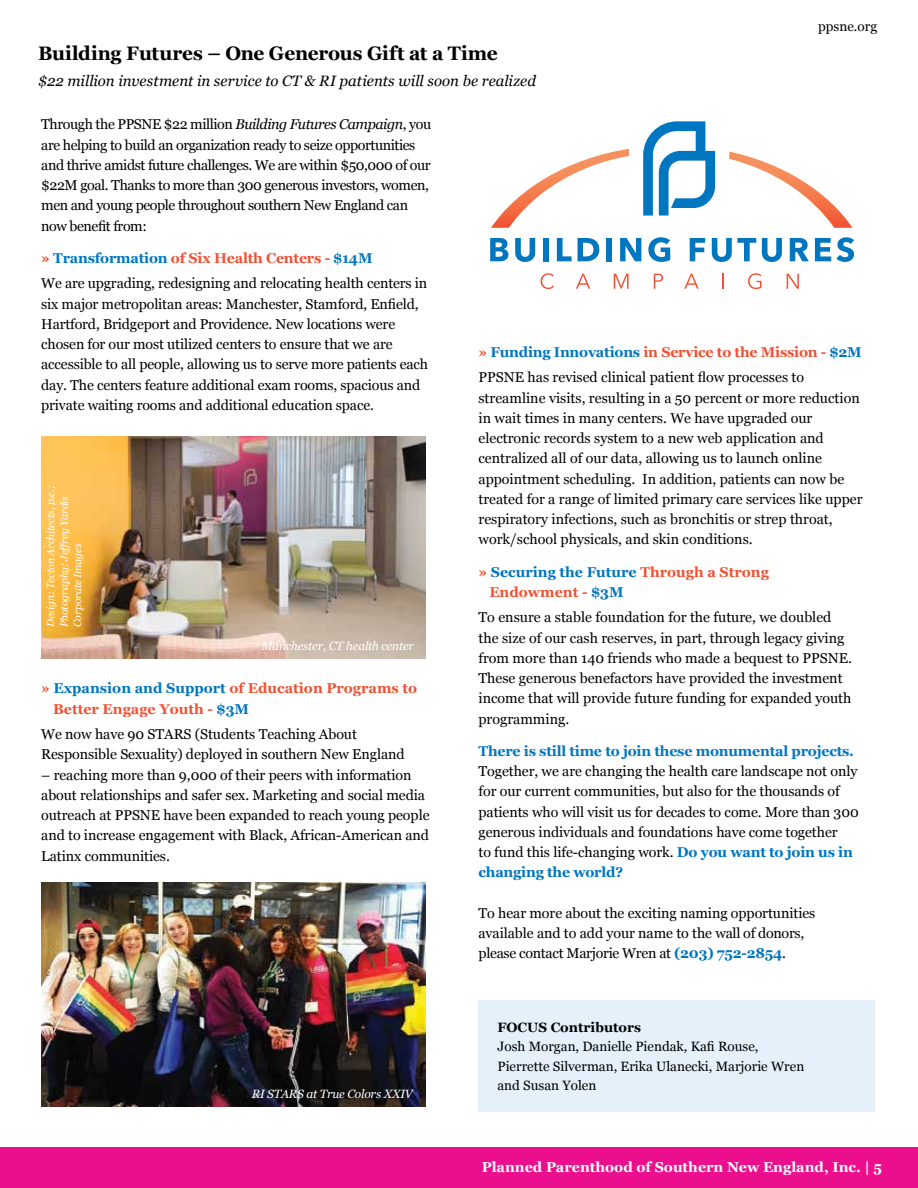
<style>
.page{position:relative;width:918px;height:1188px;background:#fff}
.page>*{position:absolute;margin:0;border:0;box-sizing:border-box;transform-origin:0 0}
.t1{font:700 19.5px "Georgia";letter-spacing:-.005em;color:#000}
.t2{font:italic 15px "Georgia";letter-spacing:.005em;color:#000}
.t3{font:14.25px/20.2px "Georgia";letter-spacing:-.005em;color:#000}
.t4{font:14.25px/20.2px "Georgia";letter-spacing:-.03em;color:#000}
.t5{font:700 14.25px/20.2px "Georgia";color:#f05133}
.t6{font:700 14.25px "Georgia";letter-spacing:-.015em;color:#0076c0}
.t7{font:700 14.25px "Georgia";color:#fff}
.t8{font:13.5px/19.5px "Georgia";color:#000}
.t9{font:700 13.5px "Georgia";color:#000}
.t10{font:italic 12px "Georgia";letter-spacing:-.015em;color:#fff}
.t11{font:italic 10.5px/13.5px "Georgia";letter-spacing:-.015em;color:#fff}
.s1{font-style:italic}
.s2{font-weight:700;color:#f05133}
.s3{font-weight:700;color:#0076c0}
.s4{color:#0076c0}
</style>
<div class="page">
<div style="left:0;top:1148px;width:918px;height:40px;background:#ec0f8d"></div>
<svg style="left:490px;top:238px;width:18px;height:23px"></svg>
<svg style="left:515px;top:238px;width:20px;height:24px"></svg>
<div style="left:543px;top:238px;width:6px;height:23px;background:#0076c0"></div>
<svg style="left:557px;top:238px;width:15px;height:23px"></svg>
<svg style="left:578px;top:238px;width:21px;height:23px"></svg>
<div style="left:606px;top:238px;width:6px;height:23px;background:#0076c0"></div>
<svg style="left:620px;top:238px;width:21px;height:23px"></svg>
<svg style="left:648px;top:237px;width:22px;height:25px"></svg>
<svg style="left:690px;top:238px;width:15px;height:23px"></svg>
<svg style="left:712px;top:238px;width:44px;height:24px"></svg>
<svg style="left:762px;top:238px;width:20px;height:24px"></svg>
<svg style="left:790px;top:238px;width:19px;height:23px"></svg>
<svg style="left:815px;top:237px;width:39px;height:25px"></svg>
<svg style="left:541px;top:273px;width:13px;height:16px"></svg>
<svg style="left:576px;top:274px;width:14px;height:15px"></svg>
<svg style="left:614px;top:274px;width:15px;height:15px"></svg>
<svg style="left:654px;top:274px;width:9px;height:15px"></svg>
<svg style="left:684px;top:274px;width:15px;height:15px"></svg>
<svg style="left:722px;top:274px;width:2px;height:15px"></svg>
<svg style="left:748px;top:273px;width:14px;height:16px"></svg>
<svg style="left:787px;top:274px;width:12px;height:15px"></svg>
<svg style="left:729px;top:152px;width:124px;height:76px"></svg>
<svg style="left:491px;top:149px;width:138px;height:79px"></svg>
<svg style="left:643px;top:121px;width:72px;height:95px"></svg>
<div style="left:479px;top:1001px;width:396px;height:111px;background:#e5f0fa"></div>
<img style="left:41px;top:882px;width:385px;height:225px">
<img style="left:41px;top:436px;width:385px;height:223px">
<h1 class="t1" style="left:38px;top:39px;width:461px">Building Futures – One Generous Gift at a Time</h1>
<p class="t2" style="left:38px;top:69px;width:499px">$22 million investment in service to CT &amp; RI patients will soon be realized</p>
<p class="t8" style="left:818px;top:16px;width:61px">ppsne.org</p>
<p class="t4" style="left:41px;top:114px;width:392px">Through the PPSNE $22 million <span class="s1">Building Futures Campaign</span>, you are helping to build an organization ready to seize opportunities and thrive amidst future challenges. We are within $50,000 of our $22M goal. Thanks to more than 300 generous investors, women, men and young people throughout southern New England can now benefit from:</p>
<p class="t3" style="left:41px;top:245px;width:388px;line-height:25.5px"><span class="s2">»</span> <span class="s3">Transformation</span> <span class="s2">of Six Health Centers -</span> <span class="s3">$14M<br></span>We are upgrading, redesigning and relocating health centers in</p>
<p class="t3" style="left:41px;top:293px;width:388px">six major metropolitan areas: Manchester, Stamford, Enfield, Hartford, Bridgeport and Providence. New locations were chosen for our most utilized centers to ensure that we are accessible to all people, allowing us to serve more patients each day. The centers feature additional exam rooms, spacious and private waiting rooms and additional education space.</p>
<p class="t11" style="left:43px;top:627px;width:143px;rotate:-90deg">Design: Tecton Architects, p.c.;<br>Photography: Jeffrey Yardis<br>Corporate Images</p>
<p class="t10" style="left:261px;top:637px;width:154px">Manchester, CT health center</p>
<p class="t5" style="left:53px;top:678px;width:366px;text-indent:-12px">» <span class="s4">Expansion and Support</span> of Education Programs to<br>Better Engage Youth - <span class="s4">$3M</span></p>
<p class="t3" style="left:41px;top:724px;width:365px">We now have 90 STARS (Students Teaching About<br>Responsible Sexuality) deployed in southern New England</p>
<p class="t3" style="left:41px;top:764px;width:390px">– reaching more than 9,000 of their peers with information about relationships and safer sex. Marketing and social media outreach at PPSNE have been expanded to reach young people and to increase engagement with Black, African-American and Latinx communities.</p>
<p class="t10" style="left:252px;top:1086px;width:163px">RI STARS at True Colors XXIV</p>
<p class="t3" style="left:479px;top:339px;width:385px;line-height:25.5px"><span class="s2">»</span> <span class="s3">Funding Innovations</span> <span class="s2">in Service to the Mission -</span> <span class="s3">$2M<br></span>PPSNE has revised clinical patient flow processes to</p>
<p class="t3" style="left:479px;top:387px;width:386px">streamline visits, resulting in a 50 percent or more reduction in wait times in many centers. We have upgraded our electronic records system to a new web application and centralized all of our data, allowing us to launch online appointment scheduling. In addition, patients can now be treated for a range of limited primary care services like upper respiratory infections, such as bronchitis or strep throat, work/school physicals, and skin conditions.</p>
<p class="t5" style="left:489px;top:561px;width:281px;text-indent:-11px">» <span class="s4">Securing the Future</span> Through a Strong<br>Endowment - <span class="s4">$3M</span></p>
<p class="t3" style="left:479px;top:607px;width:375px">To ensure a stable foundation for the future, we doubled the size of our cash reserves, in part, through legacy giving from more than 140 friends who made a bequest to PPSNE.<br>These generous benefactors have provided the investment income that will provide future funding for expanded youth programming.</p>
<p class="t6" style="left:479px;top:740px;width:377px">There is still time to join these monumental projects.</p>
<p class="t3" style="left:479px;top:761px;width:382px">Together, we are changing the health care landscape not only for our current communities, but also for the thousands of patients who will visit us for decades to come. More than 300 generous individuals and foundations have come together<br>to fund this life-changing work. <span class="s3">Do you want to join us in changing the world?</span></p>
<p class="t3" style="left:479px;top:902px;width:338px">To hear more about the exciting naming opportunities available and to add your name to the wall of donors, please contact Marjorie Wren at <span class="s3">(203) 752-2854</span>.</p>
<p class="t9" style="left:497px;top:1017px;width:145px">FOCUS Contributors</p>
<p class="t8" style="left:497px;top:1036px;width:308px">Josh Morgan, Danielle Piendak, Kafi Rouse,<br>Pierrette Silverman, Erika Ulanecki, Marjorie Wren and Susan Yolen</p>
<p class="t7" style="left:482px;top:1157px;width:402px">Planned Parenthood of Southern New England, Inc. | 5</p>
</div>
